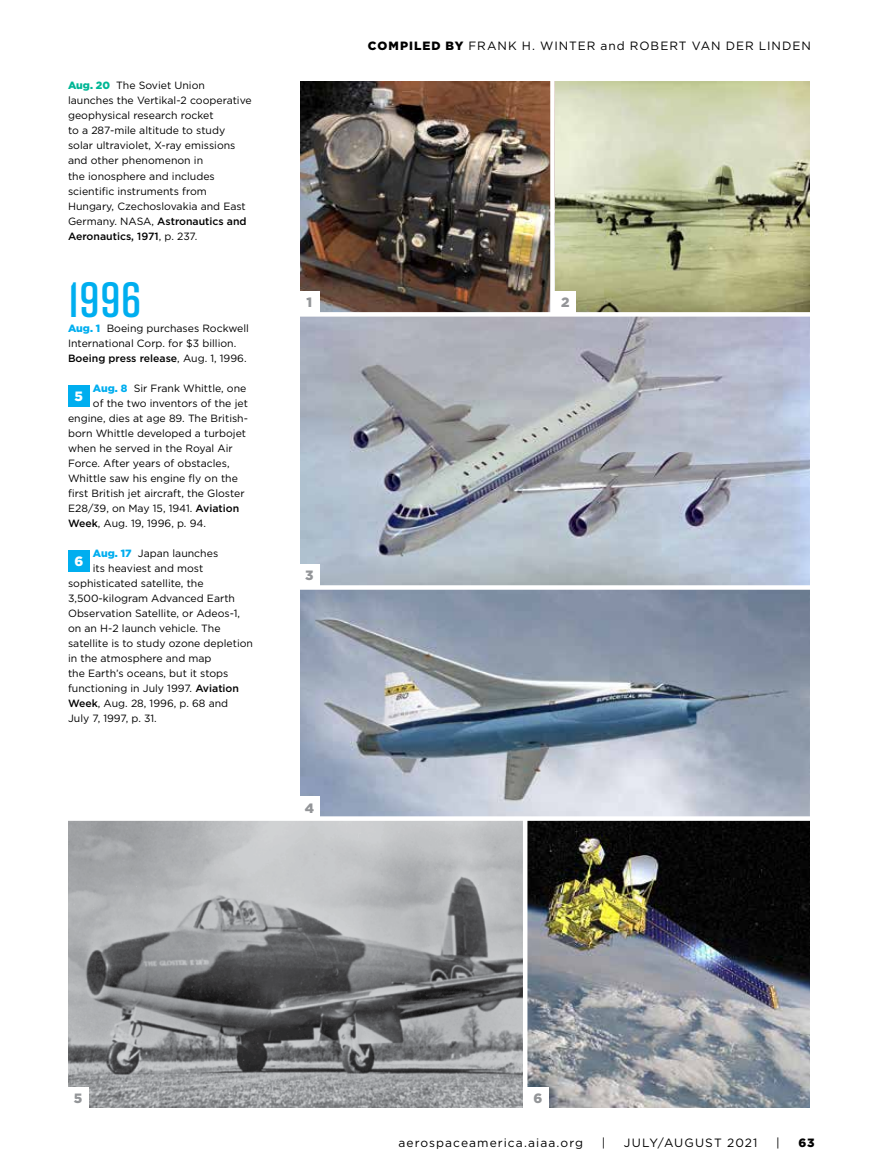
<style>
.page{position:relative;width:878px;height:1175px;background:#fff}
.page>*{position:absolute;margin:0;border:0;box-sizing:border-box;transform-origin:0 0}
.t1{font:600 49.5px "Rift";color:#00aeef}
.t2{font:900 13.5px "Gotham";color:#939598}
.t3{font:900 13.5px "Gotham";color:#fff}
.t4{font:12px "Gotham";letter-spacing:.085em;color:#000}
.t5{font:900 12px "Gotham";color:#000}
.t6{font:10.5px/15px "Gotham";color:#000}
.s1{font-weight:900;color:#00b695}
.s2{font-weight:500}
.s3{font-weight:900;color:#00aeef}
.s4{font-weight:900}
</style>
<div class="page">
<div style="left:68px;top:385px;width:22px;height:21px;background:#00aeef"></div>
<div style="left:68px;top:550px;width:22px;height:22px;background:#00aeef"></div>
<img style="left:554px;top:81px;width:255px;height:231px">
<img style="left:300px;top:316px;width:509px;height:269px">
<img style="left:300px;top:81px;width:250px;height:231px">
<img style="left:68px;top:820px;width:455px;height:287px">
<img style="left:527px;top:820px;width:282px;height:287px">
<div style="left:298px;top:291px;width:22px;height:21px;background:#fff"></div>
<div style="left:298px;top:564px;width:22px;height:22px;background:#fff"></div>
<div style="left:554px;top:291px;width:22px;height:21px;background:#fff"></div>
<svg style="left:300px;top:589px;width:509px;height:227px;background:#939faf"></svg>
<svg style="left:320px;top:312px;width:490px;height:1px"></svg>
<svg style="left:320px;top:585px;width:490px;height:1px"></svg>
<svg style="left:550px;top:81px;width:4px;height:232px"></svg>
<div style="left:298px;top:796px;width:22px;height:22px;background:#fff"></div>
<div style="left:67px;top:1087px;width:22px;height:21px;background:#fff"></div>
<div style="left:527px;top:1087px;width:22px;height:21px;background:#fff"></div>
<p class="t6" style="left:68px;top:78px;width:185px"><span class="s1">Aug. 20</span> The Soviet Union launches the Vertikal-2 cooperative geophysical research rocket<br>to a 287-mile altitude to study solar ultraviolet, X-ray emissions and other phenomenon in<br>the ionosphere and includes scientific instruments from<br>Hungary, Czechoslovakia and East<br>Germany. NASA, <span class="s2">Astronautics and<br>Aeronautics, 1971</span>, p. 237.</p>
<h1 class="t1" style="left:68px;top:264px;width:75px">1996</h1>
<p class="t6" style="left:68px;top:320px;width:182px"><span class="s3">Aug. 1</span> Boeing purchases Rockwell<br>International Corp. for $3 billion.<br><span class="s2">Boeing press release</span>, Aug. 1, 1996.</p>
<p class="t3" style="left:75px;top:387px;width:10px">5</p>
<p class="t6" style="left:93px;top:380px;width:155px"><span class="s3">Aug. 8</span> Sir Frank Whittle, one</p>
<p class="t6" style="left:93px;top:395px;width:156px">of the two inventors of the jet</p>
<p class="t6" style="left:68px;top:410px;width:181px">engine, dies at age 89. The British-</p>
<p class="t6" style="left:68px;top:425px;width:179px">born Whittle developed a turbojet</p>
<p class="t6" style="left:68px;top:440px;width:166px">when he served in the Royal Air</p>
<p class="t6" style="left:68px;top:455px;width:163px">Force. After years of obstacles,</p>
<p class="t6" style="left:68px;top:470px;width:171px">Whittle saw his engine fly on the</p>
<p class="t6" style="left:68px;top:485px;width:178px">first British jet aircraft, the Gloster</p>
<p class="t6" style="left:68px;top:500px;width:173px">E28/39, on May 15, 1941. <span class="s2">Aviation</span></p>
<p class="t6" style="left:68px;top:515px;width:139px"><span class="s2">Week</span>, Aug. 19, 1996, p. 94.</p>
<p class="t3" style="left:74px;top:552px;width:10px">6</p>
<p class="t6" style="left:93px;top:545px;width:127px"><span class="s3">Aug. 17</span> Japan launches</p>
<p class="t6" style="left:93px;top:560px;width:112px">its heaviest and most</p>
<p class="t6" style="left:68px;top:575px;width:137px">sophisticated satellite, the</p>
<p class="t6" style="left:68px;top:590px;width:168px">3,500-kilogram Advanced Earth</p>
<p class="t6" style="left:68px;top:605px;width:173px">Observation Satellite, or Adeos-1,</p>
<p class="t6" style="left:68px;top:620px;width:154px">on an H-2 launch vehicle. The</p>
<p class="t6" style="left:68px;top:635px;width:186px">satellite is to study ozone depletion</p>
<p class="t6" style="left:68px;top:650px;width:145px">in the atmosphere and map</p>
<p class="t6" style="left:68px;top:665px;width:162px">the Earth’s oceans, but it stops</p>
<p class="t6" style="left:68px;top:680px;width:172px">functioning in July 1997. <span class="s2">Aviation</span></p>
<p class="t6" style="left:68px;top:695px;width:162px"><span class="s2">Week</span>, Aug. 28, 1996, p. 68 and</p>
<p class="t6" style="left:68px;top:710px;width:90px">July 7, 1997, p. 31.</p>
<p class="t2" style="left:306px;top:293px;width:7px">1</p>
<p class="t2" style="left:305px;top:566px;width:10px">3</p>
<p class="t2" style="left:304px;top:798px;width:11px">4</p>
<p class="t4" style="left:368px;top:38px;width:444px"><span class="s4">COMPILED BY</span> FRANK H. WINTER and ROBERT VAN DER LINDEN</p>
<p class="t2" style="left:561px;top:293px;width:10px">2</p>
<p class="t2" style="left:74px;top:1089px;width:10px">5</p>
<p class="t2" style="left:533px;top:1089px;width:10px">6</p>
<p class="t4" style="left:398px;top:1135px;width:186px">aerospaceamerica.aiaa.org</p>
<p class="t4" style="left:601px;top:1135px;width:5px">|</p>
<p class="t4" style="left:624px;top:1135px;width:135px">JULY/AUGUST 2021</p>
<p class="t4" style="left:776px;top:1135px;width:5px">|</p>
<p class="t5" style="left:798px;top:1134px;width:18px">63</p>
</div>
